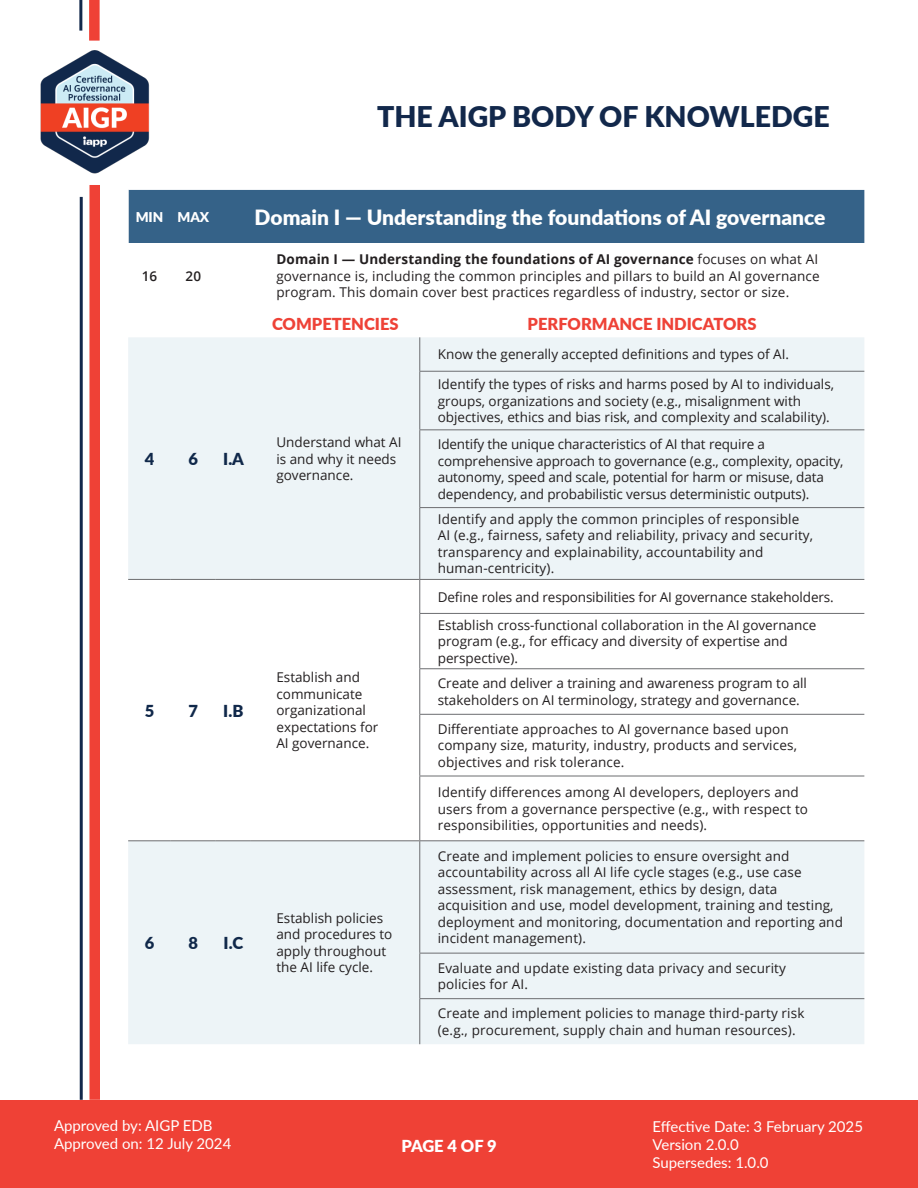
<style>
.page{position:relative;width:918px;height:1188px;background:#fff}
.page>*{position:absolute;margin:0;border:0;box-sizing:border-box;transform-origin:0 0}
.t1{font:900 28.5px "Lato";color:#12284b}
.t2{font:900 21px "Lato";color:#fff}
.t3{font:900 16.5px "Lato";color:#ee4237}
.t4{font:900 16.5px "Lato";color:#10284a}
.t5{font:900 16.5px "Lato";letter-spacing:-.01em;color:#fff}
.t6{font:15px/18px "Lato";color:#fff}
.body_type{font:13.5px/16.5px "Open Sans";letter-spacing:.01em;color:#231f20}
.body_type-2{font:13.5px/16.5px "Open Sans";letter-spacing:-.01em;color:#231f20}
.t7{font:900 13.5px "Lato";color:#fff}
.body_type-3{font:600 13.5px "Open Sans";color:#231f20}
.s1{font-weight:700}
</style>
<div class="page">
<div style="left:0;top:1100px;width:918px;height:88px;background:#ef4136"></div>
<div style="left:89px;top:0;width:11px;height:41px;background:#ef4136"></div>
<hr style="left:79px;top:0;width:3px;height:31px;background:#12284b">
<div style="left:89px;top:185px;width:11px;height:915px;background:#ef4136"></div>
<hr style="left:80px;top:197px;width:3px;height:903px;background:#12284b">
<img style="left:40px;top:50px;width:110px;height:124px">
<div style="left:129px;top:190px;width:735px;height:53px;background:#356288"></div>
<div style="left:128px;top:337px;width:736px;height:707px;background:#edf4f7"></div>
<svg style="left:128px;top:580px;width:736px;height:260px"></svg>
<hr style="left:419px;top:371px;width:445px;height:1px;background:#6c6d70">
<hr style="left:419px;top:429px;width:445px;height:1px;background:#6c6d70">
<hr style="left:128px;top:579px;width:43px;height:1px;background:#6c6d70">
<hr style="left:171px;top:579px;width:45px;height:1px;background:#6c6d70">
<hr style="left:216px;top:579px;width:35px;height:1px;background:#6c6d70">
<hr style="left:251px;top:579px;width:169px;height:1px;background:#6c6d70">
<hr style="left:419px;top:507px;width:445px;height:1px;background:#6c6d70">
<hr style="left:420px;top:579px;width:444px;height:1px;background:#6c6d70">
<hr style="left:419px;top:613px;width:445px;height:1px;background:#6c6d70">
<hr style="left:419px;top:668px;width:445px;height:1px;background:#6c6d70">
<hr style="left:419px;top:337px;width:1px;height:34px;background:#6c6d70">
<hr style="left:419px;top:372px;width:1px;height:57px;background:#6c6d70">
<hr style="left:419px;top:430px;width:1px;height:77px;background:#6c6d70">
<hr style="left:419px;top:508px;width:1px;height:71px;background:#6c6d70">
<hr style="left:419px;top:580px;width:1px;height:33px;background:#6c6d70">
<hr style="left:419px;top:614px;width:1px;height:54px;background:#6c6d70">
<hr style="left:419px;top:669px;width:1px;height:45px;background:#6c6d70">
<hr style="left:419px;top:715px;width:1px;height:61px;background:#6c6d70">
<hr style="left:419px;top:776px;width:1px;height:64px;background:#6c6d70">
<hr style="left:419px;top:776px;width:445px;height:1px;background:#6c6d70">
<hr style="left:419px;top:714px;width:445px;height:1px;background:#6c6d70">
<hr style="left:419px;top:953px;width:445px;height:1px;background:#6c6d70">
<hr style="left:419px;top:998px;width:445px;height:1px;background:#6c6d70">
<hr style="left:128px;top:840px;width:43px;height:1px;background:#6c6d70">
<hr style="left:171px;top:840px;width:45px;height:1px;background:#6c6d70">
<hr style="left:216px;top:840px;width:35px;height:1px;background:#6c6d70">
<hr style="left:251px;top:840px;width:169px;height:1px;background:#6c6d70">
<hr style="left:420px;top:840px;width:444px;height:1px;background:#6c6d70">
<hr style="left:419px;top:841px;width:1px;height:112px;background:#6c6d70">
<hr style="left:419px;top:954px;width:1px;height:44px;background:#6c6d70">
<hr style="left:419px;top:999px;width:1px;height:45px;background:#6c6d70">
<h1 class="t1" style="left:377px;top:95px;width:454px">THE AIGP BODY OF KNOWLEDGE</h1>
<p class="t7" style="left:136px;top:207px;width:29px">MIN</p>
<p class="t7" style="left:177px;top:207px;width:33px">MAX</p>
<p class="t2" style="left:255px;top:201px;width:572px">Domain I — Understanding the foundations of AI governance</p>
<p class="body_type-3" style="left:142px;top:267px;width:17px">16</p>
<p class="body_type-3" style="left:186px;top:267px;width:17px">20</p>
<p class="t4" style="left:145px;top:447px;width:11px">4</p>
<p class="t4" style="left:189px;top:447px;width:11px">6</p>
<p class="t4" style="left:223px;top:447px;width:22px">I.A</p>
<p class="t4" style="left:145px;top:698px;width:11px">5</p>
<p class="t4" style="left:189px;top:698px;width:11px">7</p>
<p class="t4" style="left:223px;top:698px;width:22px">I.B</p>
<p class="t4" style="left:145px;top:931px;width:11px">6</p>
<p class="t4" style="left:189px;top:931px;width:11px">8</p>
<p class="t4" style="left:224px;top:931px;width:21px">I.C</p>
<p class="body_type" style="left:276px;top:251px;width:545px;text-align:justify"><span class="s1">Domain I — Understanding the foundations of AI governance</span> focuses on what AI governance is, including the common principles and pillars to build an AI governance program. This domain cover best practices regardless of industry, sector or size.</p>
<p class="t3" style="left:272px;top:311px;width:128px">COMPETENCIES</p>
<p class="t3" style="left:528px;top:311px;width:230px">PERFORMANCE INDICATORS</p>
<p class="body_type" style="left:276px;top:434px;width:127px">Understand what AI is and why it needs governance.</p>
<p class="body_type" style="left:276px;top:669px;width:104px">Establish and communicate organizational expectations for<br>AI governance.</p>
<p class="body_type" style="left:276px;top:909px;width:118px">Establish policies and procedures to apply throughout the AI life cycle.</p>
<p class="body_type" style="left:438px;top:346px;width:353px">Know the generally accepted definitions and types of AI.</p>
<p class="body_type" style="left:438px;top:376px;width:398px">Identify the types of risks and harms posed by AI to individuals, groups, organizations and society (e.g., misalignment with objectives, ethics and bias risk, and complexity and scalability).</p>
<p class="body_type-2" style="left:438px;top:436px;width:407px">Identify the unique characteristics of AI that require a comprehensive approach to governance (e.g., complexity, opacity, autonomy, speed and scale, potential for harm or misuse, data dependency, and probabilistic versus deterministic outputs).</p>
<p class="body_type" style="left:438px;top:510px;width:377px">Identify and apply the common principles of responsible AI (e.g., fairness, safety and reliability, privacy and security, transparency and explainability, accountability and human-centricity).</p>
<p class="body_type-2" style="left:438px;top:588px;width:397px">Define roles and responsibilities for AI governance stakeholders.</p>
<p class="body_type" style="left:438px;top:616px;width:380px">Establish cross-functional collaboration in the AI governance program (e.g., for efficacy and diversity of expertise and perspective).</p>
<p class="body_type" style="left:438px;top:675px;width:371px">Create and deliver a training and awareness program to all stakeholders on AI terminology, strategy and governance.</p>
<p class="body_type" style="left:438px;top:720px;width:361px">Differentiate approaches to AI governance based upon company size, maturity, industry, products and services, objectives and risk tolerance.</p>
<p class="body_type" style="left:438px;top:784px;width:372px">Identify differences among AI developers, deployers and users from a governance perspective (e.g., with respect to responsibilities, opportunities and needs).</p>
<p class="body_type" style="left:438px;top:847px;width:407px">Create and implement policies to ensure oversight and accountability across all AI life cycle stages (e.g., use case assessment, risk management, ethics by design, data acquisition and use, model development, training and testing, deployment and monitoring, documentation and reporting and incident management).</p>
<p class="body_type" style="left:438px;top:959px;width:350px">Evaluate and update existing data privacy and security policies for AI.</p>
<p class="body_type" style="left:438px;top:1005px;width:368px">Create and implement policies to manage third-party risk (e.g., procurement, supply chain and human resources).</p>
<p class="t6" style="left:54px;top:1116px;width:179px">Approved by: AIGP EDB<br>Approved on: 12 July 2024</p>
<p class="t6" style="left:652px;top:1117px;width:212px">Effective Date: 3 February 2025<br>Version 2.0.0<br>Supersedes: 1.0.0</p>
<p class="t5" style="left:401px;top:1134px;width:97px">PAGE 4 OF 9</p>
</div>
